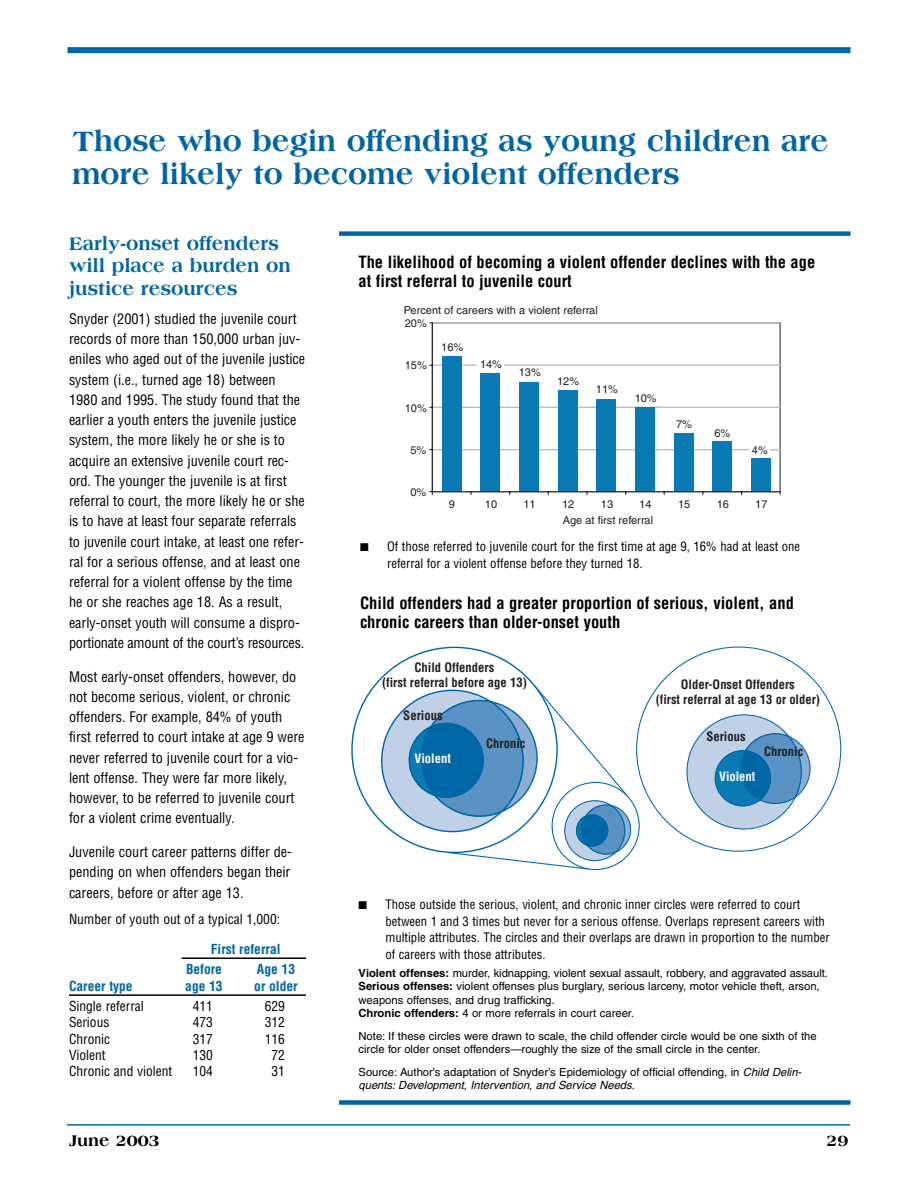
<style>
.page{position:relative;width:918px;height:1188px;background:#fff}
.page>*{position:absolute;margin:0;border:0;box-sizing:border-box;transform-origin:0 0}
.t1{font:800 30px/33px "Americana";color:#0065a4;scale:.95 1}
.t2{font:800 19.5px/22.5px "Americana";color:#0065a4;scale:.95 1}
.t3{font:700 condensed 16.5px/19.5px "Helvetica";color:#000}
.t4{font:800 16.5px "Americana";color:#000}
.t5{font:condensed 14.25px/20.2px "Helvetica";color:#000}
.t6{font:condensed 13.5px "Helvetica";color:#000}
.t7{font:700 condensed 13.5px/20.7px "Helvetica";color:#0065a4}
.t8{font:condensed 12.75px/16.5px "Helvetica";color:#000}
.t9{font:700 condensed 12.6px/15.5px "Helvetica";color:#231f20;text-align:center}
.t10{font:700 condensed 12.6px "Helvetica";color:#fff}
.t11{font:11.25px/13.5px "Helvetica";color:#000}
.t12{font:11.1px "Helvetica";color:#231f20}
.s1{font-weight:700}
.s2{font-style:italic}
</style>
<div class="page">
<hr style="left:67px;top:1124px;width:783px;height:2px;background:#0065a4">
<div style="left:68px;top:47px;width:782px;height:6px;background:#0065a4"></div>
<hr style="left:182px;top:957px;width:124px;height:2px;background:#000">
<hr style="left:69px;top:994px;width:237px;height:2px;background:#000">
<hr style="left:780px;top:322px;width:1px;height:170px;background:#231f20">
<hr style="left:432px;top:449px;width:349px;height:1px;background:#bbbdc0">
<hr style="left:432px;top:407px;width:349px;height:1px;background:#bbbdc0">
<hr style="left:432px;top:365px;width:349px;height:1px;background:#bbbdc0">
<hr style="left:432px;top:322px;width:349px;height:2px;background:#bbbdc0">
<div style="left:442px;top:357px;width:19px;height:135px;background:#097ab4"></div>
<div style="left:481px;top:373px;width:19px;height:119px;background:#097ab4"></div>
<div style="left:519px;top:382px;width:20px;height:110px;background:#097ab4"></div>
<div style="left:558px;top:390px;width:19px;height:102px;background:#097ab4"></div>
<div style="left:597px;top:399px;width:19px;height:93px;background:#097ab4"></div>
<div style="left:635px;top:407px;width:20px;height:85px;background:#097ab4"></div>
<div style="left:674px;top:433px;width:19px;height:59px;background:#097ab4"></div>
<div style="left:713px;top:441px;width:19px;height:51px;background:#097ab4"></div>
<div style="left:751px;top:458px;width:19px;height:34px;background:#097ab4"></div>
<hr style="left:432px;top:322px;width:1px;height:170px;background:#231f20">
<hr style="left:432px;top:491px;width:348px;height:1px;background:#231f20">
<div style="left:477px;top:358px;width:27px;height:13px;background:#fff"></div>
<div style="left:749px;top:444px;width:21px;height:13px;background:#fff"></div>
<div style="left:339px;top:231px;width:511px;height:5px;background:#0065a4"></div>
<svg style="left:380px;top:684px;width:252px;height:186px"></svg>
<div style="left:339px;top:1100px;width:511px;height:5px;background:#0065a4"></div>
<svg style="left:686px;top:714px;width:125px;height:116px"></svg>
<h1 class="t1" style="left:72px;top:125px;width:798px">Those who begin offending as young children are more likely to become violent offenders</h1>
<h2 class="t2" style="left:69px;top:232px;width:235px">Early-onset offenders will place a burden on justice resources</h2>
<p class="t5" style="left:69px;top:308px;width:238px">Snyder (2001) studied the juvenile court records of more than 150,000 urban juv&shy;eniles who aged out of the juvenile justice system (i.e., turned age 18) between 1980 and 1995. The study found that the earlier a youth enters the juvenile justice system, the more likely he or she is to acquire an extensive juvenile court rec&shy;ord. The younger the juvenile is at first referral to court, the more likely he or she is to have at least four separate referrals to juvenile court intake, at least one refer&shy;ral for a serious offense, and at least one referral for a violent offense by the time he or she reaches age 18. As a result, early-onset youth will consume a dispro&shy;portionate amount of the court’s resources.</p>
<p class="t5" style="left:69px;top:666px;width:237px">Most early-onset offenders, however, do not become serious, violent, or chronic offenders. For example, 84% of youth first referred to court intake at age 9 were never referred to juvenile court for a vio&shy;lent offense. They were far more likely, however, to be referred to juvenile court for a violent crime eventually.</p>
<p class="t5" style="left:69px;top:842px;width:224px;text-align:justify">Juvenile court career patterns differ de&shy;pending on when offenders began their careers, before or after age 13.</p>
<p class="t6" style="left:69px;top:911px;width:213px">Number of youth out of a typical 1,000:</p>
<p class="t7" style="left:186px;top:938px;width:96px;text-indent:25px">First referral<br>Before</p>
<p class="t7" style="left:257px;top:959px;width:40px">Age 13</p>
<p class="t7" style="left:69px;top:975px;width:65px">Career type</p>
<p class="t7" style="left:185px;top:975px;width:39px">age 13</p>
<p class="t7" style="left:254px;top:975px;width:45px">or older</p>
<p class="t6" style="left:69px;top:998px;width:76px">Single referral</p>
<p class="t6" style="left:193px;top:998px;width:22px">411</p>
<p class="t6" style="left:265px;top:998px;width:22px">629</p>
<p class="t6" style="left:69px;top:1014px;width:42px">Serious</p>
<p class="t6" style="left:193px;top:1014px;width:22px">473</p>
<p class="t6" style="left:265px;top:1014px;width:22px">312</p>
<p class="t6" style="left:69px;top:1030px;width:43px">Chronic</p>
<p class="t6" style="left:193px;top:1030px;width:22px">317</p>
<p class="t6" style="left:265px;top:1030px;width:22px">116</p>
<p class="t6" style="left:69px;top:1046px;width:38px">Violent</p>
<p class="t6" style="left:193px;top:1046px;width:22px">130</p>
<p class="t6" style="left:271px;top:1046px;width:15px">72</p>
<p class="t6" style="left:69px;top:1063px;width:105px">Chronic and violent</p>
<p class="t6" style="left:193px;top:1063px;width:22px">104</p>
<p class="t6" style="left:271px;top:1063px;width:15px">31</p>
<p class="t3" style="left:358px;top:252px;width:458px">The likelihood of becoming a violent offender declines with the age at first referral to juvenile court</p>
<p class="t12" style="left:404px;top:303px;width:196px">Percent of careers with a violent referral</p>
<p class="t12" style="left:405px;top:317px;width:24px">20%</p>
<p class="t12" style="left:405px;top:359px;width:24px">15%</p>
<p class="t12" style="left:405px;top:401px;width:24px">10%</p>
<p class="t12" style="left:410px;top:443px;width:17px">5%</p>
<p class="t12" style="left:410px;top:486px;width:17px">0%</p>
<p class="t12" style="left:441px;top:341px;width:24px">16%</p>
<p class="t12" style="left:480px;top:358px;width:24px">14%</p>
<p class="t12" style="left:519px;top:366px;width:24px">13%</p>
<p class="t12" style="left:557px;top:375px;width:24px">12%</p>
<p class="t12" style="left:596px;top:383px;width:24px">11%</p>
<p class="t12" style="left:635px;top:392px;width:24px">10%</p>
<p class="t12" style="left:676px;top:418px;width:17px">7%</p>
<p class="t12" style="left:714px;top:427px;width:17px">6%</p>
<p class="t12" style="left:752px;top:444px;width:17px">4%</p>
<p class="t12" style="left:449px;top:498px;width:8px">9</p>
<p class="t12" style="left:485px;top:498px;width:14px">10</p>
<p class="t12" style="left:523px;top:498px;width:14px">11</p>
<p class="t12" style="left:562px;top:498px;width:14px">12</p>
<p class="t12" style="left:601px;top:498px;width:14px">13</p>
<p class="t12" style="left:639px;top:498px;width:14px">14</p>
<p class="t12" style="left:678px;top:498px;width:14px">15</p>
<p class="t12" style="left:717px;top:498px;width:14px">16</p>
<p class="t12" style="left:755px;top:498px;width:14px">17</p>
<p class="t12" style="left:563px;top:513px;width:92px">Age at first referral</p>
<p class="t8" style="left:387px;top:538px;width:415px;text-indent:-27px">■ Of those referred to juvenile court for the first time at age 9, 16% had at least one referral for a violent offense before they turned 18.</p>
<p class="t3" style="left:360px;top:593px;width:435px">Child offenders had a greater proportion of serious, violent, and chronic careers than older-onset youth</p>
<p class="t9" style="left:382px;top:659px;width:146px">Child Offenders<br>(first referral before age 13)</p>
<p class="t9" style="left:403px;top:707px;width:41px">Serious</p>
<p class="t10" style="left:414px;top:750px;width:38px">Violent</p>
<p class="t9" style="left:486px;top:736px;width:41px">Chronic</p>
<p class="t9" style="left:656px;top:677px;width:166px">Older-Onset Offenders<br>(first referral at age 13 or older)</p>
<p class="t9" style="left:764px;top:744px;width:41px">Chronic</p>
<p class="t9" style="left:706px;top:729px;width:41px">Serious</p>
<p class="t10" style="left:719px;top:769px;width:38px">Violent</p>
<p class="t8" style="left:386px;top:896px;width:446px;text-indent:-27px">■ Those outside the serious, violent, and chronic inner circles were referred to court between 1 and 3 times but never for a serious offense. Overlaps represent careers with multiple attributes. The circles and their overlaps are drawn in proportion to the number of careers with those attributes.</p>
<p class="t11" style="left:358px;top:966px;width:471px"><span class="s1">Violent offenses:</span> murder, kidnapping, violent sexual assault, robbery, and aggravated assault.<br><span class="s1">Serious offenses:</span> violent offenses plus burglary, serious larceny, motor vehicle theft, arson, weapons offenses, and drug trafficking.<br><span class="s1">Chronic offenders:</span> 4 or more referrals in court career.</p>
<p class="t11" style="left:358px;top:1029px;width:460px">Note: If these circles were drawn to scale, the child offender circle would be one sixth of the circle for older onset offenders—roughly the size of the small circle in the center.</p>
<p class="t11" style="left:358px;top:1065px;width:445px">Source: Author’s adaptation of Snyder’s Epidemiology of official offending, in <span class="s2">Child Delin&shy;quents: Development, Intervention, and Service Needs</span>.</p>
<p class="t4" style="left:69px;top:1131px;width:92px">June 2003</p>
<p class="t4" style="left:827px;top:1131px;width:24px">29</p>
</div>
